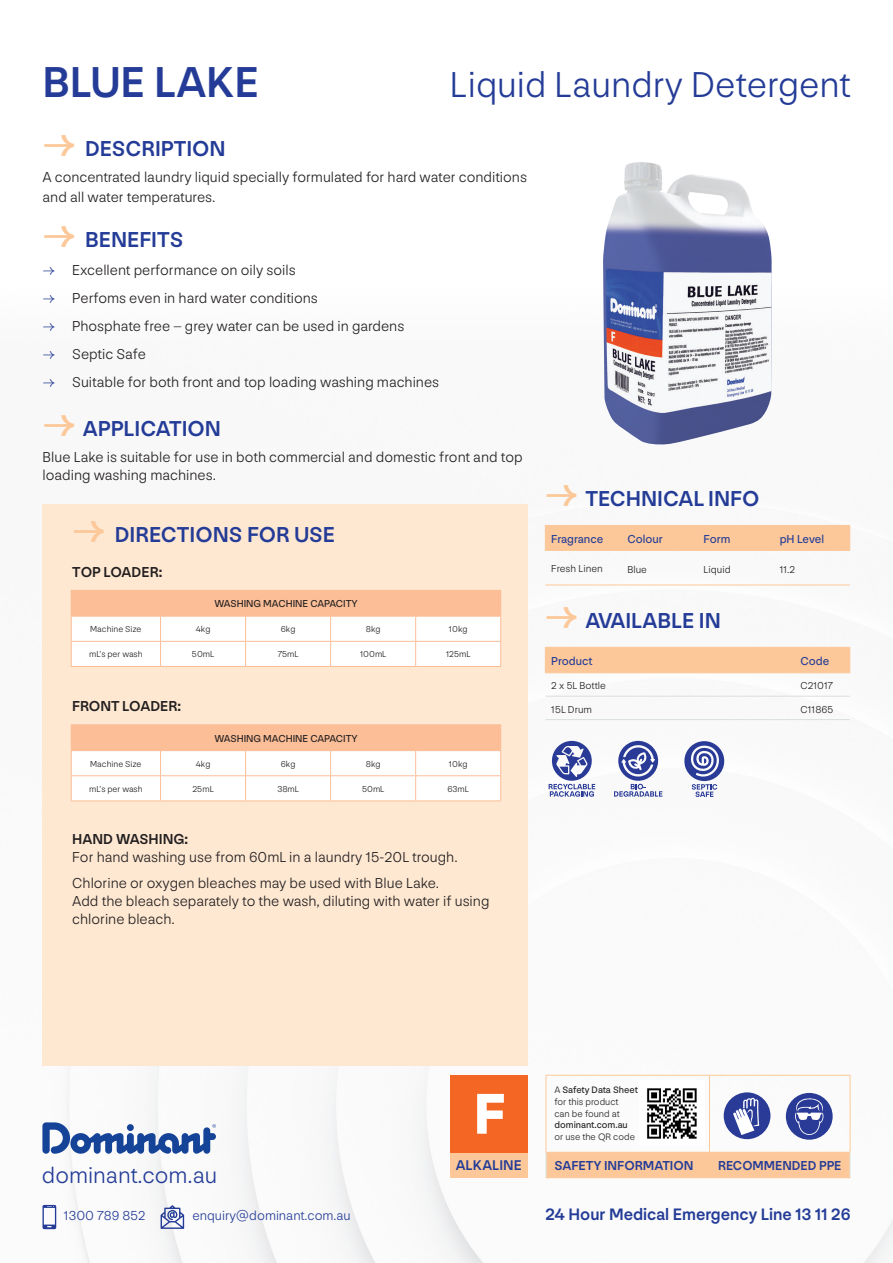
<style>
.page{position:relative;width:893px;height:1263px;background:#fff}
.page>*{position:absolute;margin:0;border:0;box-sizing:border-box;transform-origin:0 0}
.t1{font:900 59.85px "NN Nouvelle Grotesk";color:#fff}
.t2{font:500 45px "NN Nouvelle Grotesk";color:#243c97}
.t3{font:300 37.5px "NN Nouvelle Grotesk";color:#243c97}
.t4{font:300 23.55px "NN Nouvelle Grotesk";color:#243c97}
.t5{font:500 22.5px "NN Nouvelle Grotesk";color:#243c97}
.t6{font:500 17.25px "NN Nouvelle Grotesk";color:#243c97}
.t7{font:300 15px/18px "NN Nouvelle Grotesk";color:#231f20}
.t8{font:500 15px "NN Nouvelle Grotesk";color:#231f20}
.t9{font:500 14.7px "NN Nouvelle Grotesk";color:#243c97}
.t10{font:300 13.65px "NN Nouvelle Grotesk";color:#243c97}
.t11{font:500 13.5px "NN Nouvelle Grotesk";color:#243c97}
.t12{font:12px "NN Nouvelle Grotesk";color:#243c97}
.t13{font:300 10.5px "NN Nouvelle Grotesk";color:#231f20}
.t14{font:10.5px "NN Nouvelle Grotesk";color:#231f20}
.t15{font:300 9.75px/11.7px "NN Nouvelle Grotesk";color:#231f20}
.t16{font:300 9px "NN Nouvelle Grotesk";color:#231f20}
.s1{font-weight:700;font-size:37.5px;color:#fcc899}
.s2{color:#243c97}
.s3{font-weight:400}
</style>
<div class="page">
<img style="left:42px;top:504px;width:851px;height:759px">
<div style="left:43px;top:504px;width:484px;height:561px;background:#fee8d2"></div>
<svg style="left:43px;top:1205px;width:13px;height:24px"></svg>
<svg style="left:42px;top:1122px;width:174px;height:32px"></svg>
<div style="left:450px;top:1101px;width:77px;height:77px;background:#fcc899"></div>
<div style="left:450px;top:1075px;width:77px;height:77px;background:#f36624"></div>
<div style="left:786px;top:1093px;width:47px;height:47px;background:#293b97;border-radius:50%"></div>
<svg style="left:793px;top:1097px;width:32px;height:38px"></svg>
<hr style="left:709px;top:1075px;width:1px;height:77px;background:#fcc899">
<hr style="left:546px;top:1075px;width:163px;height:1px;background:#fcc899">
<hr style="left:546px;top:1075px;width:1px;height:77px;background:#fcc899">
<hr style="left:709px;top:1075px;width:141px;height:1px;background:#fcc899">
<hr style="left:850px;top:1075px;width:1px;height:77px;background:#fcc899">
<div style="left:546px;top:1152px;width:305px;height:26px;background:#fcc899"></div>
<img style="left:639px;top:1080px;width:66px;height:65px">
<div style="left:724px;top:1092px;width:46px;height:47px;background:#293b97;border-radius:50%"></div>
<svg style="left:733px;top:1098px;width:26px;height:37px"></svg>
<svg style="left:549px;top:741px;width:46px;height:56px"></svg>
<svg style="left:614px;top:741px;width:48px;height:56px"></svg>
<div style="left:545px;top:525px;width:305px;height:26px;background:#fcc899"></div>
<hr style="left:545px;top:585px;width:76px;height:1px;background:#fcc899">
<hr style="left:621px;top:585px;width:76px;height:1px;background:#fcc899">
<hr style="left:697px;top:585px;width:77px;height:1px;background:#fcc899">
<hr style="left:774px;top:585px;width:76px;height:1px;background:#fcc899">
<div style="left:545px;top:647px;width:305px;height:25px;background:#fcc899"></div>
<hr style="left:545px;top:672px;width:249px;height:1px;background:#fcc899">
<hr style="left:794px;top:672px;width:56px;height:1px;background:#fcc899">
<hr style="left:545px;top:696px;width:249px;height:1px;background:#d9dfe1">
<hr style="left:794px;top:696px;width:56px;height:1px;background:#d9dfe1">
<hr style="left:545px;top:719px;width:249px;height:1px;background:#d9dfe1">
<hr style="left:794px;top:719px;width:56px;height:1px;background:#d9dfe1">
<img style="left:603px;top:162px;width:169px;height:283px">
<svg style="left:71px;top:590px;width:430px;height:76px;background:#fde6d8"></svg>
<hr style="left:71px;top:666px;width:90px;height:1px;background:#fbbe97">
<hr style="left:161px;top:666px;width:85px;height:1px;background:#fbbe97">
<hr style="left:246px;top:666px;width:85px;height:1px;background:#fbbe97">
<hr style="left:331px;top:666px;width:85px;height:1px;background:#fbbe97">
<hr style="left:416px;top:666px;width:85px;height:1px;background:#fbbe97">
<hr style="left:71px;top:724px;width:90px;height:1px;background:#fbbe97">
<hr style="left:161px;top:724px;width:85px;height:1px;background:#fbbe97">
<hr style="left:246px;top:724px;width:85px;height:1px;background:#fbbe97">
<hr style="left:331px;top:724px;width:85px;height:1px;background:#fbbe97">
<hr style="left:416px;top:724px;width:85px;height:1px;background:#fbbe97">
<svg style="left:71px;top:725px;width:430px;height:75px;background:#fde6d8"></svg>
<hr style="left:71px;top:800px;width:90px;height:1px;background:#fbbe97">
<hr style="left:161px;top:800px;width:85px;height:1px;background:#fbbe97">
<hr style="left:246px;top:800px;width:85px;height:1px;background:#fbbe97">
<hr style="left:331px;top:800px;width:85px;height:1px;background:#fbbe97">
<hr style="left:416px;top:800px;width:85px;height:1px;background:#fbbe97">
<svg style="left:682px;top:741px;width:45px;height:56px"></svg>
<svg style="left:161px;top:1205px;width:23px;height:24px"></svg>
<p class="t2" style="left:43px;top:55px;width:218px">BLUE LAKE</p>
<p class="t3" style="left:450px;top:63px;width:402px">Liquid Laundry Detergent</p>
<p class="t5" style="left:43px;top:135px;width:185px"><span class="s1">→</span> DESCRIPTION</p>
<p class="t7" style="left:43px;top:168px;width:486px;line-height:19.5px">A concentrated laundry liquid specially formulated for hard water conditions and all water temperatures.</p>
<p class="t5" style="left:43px;top:226px;width:142px"><span class="s1">→</span> BENEFITS</p>
<p class="t7" style="left:43px;top:261px;width:255px"><span class="s2">→</span> Excellent performance on oily soils</p>
<p class="t7" style="left:43px;top:289px;width:277px"><span class="s2">→</span> Perfoms even in hard water conditions</p>
<p class="t7" style="left:43px;top:317px;width:363px"><span class="s2">→</span> Phosphate free – grey water can be used in gardens</p>
<p class="t7" style="left:43px;top:345px;width:105px"><span class="s2">→</span> Septic Safe</p>
<p class="t7" style="left:43px;top:373px;width:398px"><span class="s2">→</span> Suitable for both front and top loading washing machines</p>
<p class="t5" style="left:43px;top:415px;width:180px"><span class="s1">→</span> APPLICATION</p>
<p class="t7" style="left:43px;top:448px;width:482px">Blue Lake is suitable for use in both commercial and domestic front and top loading washing machines.</p>
<p class="t5" style="left:72px;top:522px;width:264px"><span class="s1">→</span> DIRECTIONS FOR USE</p>
<p class="t8" style="left:72px;top:564px;width:92px">TOP LOADER:</p>
<p class="t5" style="left:545px;top:485px;width:216px"><span class="s1">→</span> TECHNICAL INFO</p>
<p class="t12" style="left:551px;top:532px;width:53px">Fragrance</p>
<p class="t12" style="left:627px;top:532px;width:37px">Colour</p>
<p class="t12" style="left:703px;top:532px;width:28px">Form</p>
<p class="t12" style="left:780px;top:532px;width:46px">pH Level</p>
<p class="t13" style="left:551px;top:562px;width:53px">Fresh Linen</p>
<p class="t13" style="left:627px;top:563px;width:21px">Blue</p>
<p class="t13" style="left:703px;top:563px;width:29px">Liquid</p>
<p class="t13" style="left:780px;top:563px;width:17px">11.2</p>
<p class="t5" style="left:545px;top:607px;width:177px"><span class="s1">→</span> AVAILABLE IN</p>
<p class="t12" style="left:551px;top:654px;width:43px">Product</p>
<p class="t12" style="left:800px;top:654px;width:30px">Code</p>
<p class="t13" style="left:551px;top:680px;width:56px">2 x 5L Bottle</p>
<p class="t13" style="left:800px;top:680px;width:34px">C21017</p>
<p class="t13" style="left:551px;top:703px;width:42px">15L Drum</p>
<p class="t13" style="left:800px;top:703px;width:34px">C11865</p>
<p class="t14" style="left:214px;top:598px;width:145px">WASHING MACHINE CAPACITY</p>
<p class="t16" style="left:90px;top:624px;width:53px">Machine Size</p>
<p class="t16" style="left:196px;top:624px;width:16px">4kg</p>
<p class="t16" style="left:281px;top:624px;width:16px">6kg</p>
<p class="t16" style="left:366px;top:624px;width:16px">8kg</p>
<p class="t16" style="left:449px;top:624px;width:20px">10kg</p>
<p class="t16" style="left:89px;top:649px;width:55px">mL’s per wash</p>
<p class="t16" style="left:192px;top:649px;width:24px">50mL</p>
<p class="t16" style="left:278px;top:649px;width:23px">75mL</p>
<p class="t16" style="left:360px;top:649px;width:28px">100mL</p>
<p class="t16" style="left:446px;top:649px;width:26px">125mL</p>
<p class="t8" style="left:72px;top:697px;width:110px">FRONT LOADER:</p>
<p class="t14" style="left:214px;top:732px;width:145px">WASHING MACHINE CAPACITY</p>
<p class="t16" style="left:90px;top:758px;width:53px">Machine Size</p>
<p class="t16" style="left:196px;top:758px;width:16px">4kg</p>
<p class="t16" style="left:281px;top:758px;width:16px">6kg</p>
<p class="t16" style="left:366px;top:758px;width:16px">8kg</p>
<p class="t16" style="left:449px;top:758px;width:20px">10kg</p>
<p class="t16" style="left:89px;top:784px;width:55px">mL’s per wash</p>
<p class="t16" style="left:192px;top:784px;width:23px">25mL</p>
<p class="t16" style="left:277px;top:784px;width:23px">38mL</p>
<p class="t16" style="left:362px;top:784px;width:24px">50mL</p>
<p class="t16" style="left:447px;top:784px;width:23px">63mL</p>
<p class="t8" style="left:72px;top:830px;width:117px">HAND WASHING:</p>
<p class="t7" style="left:72px;top:848px;width:387px">For hand washing use from 60mL in a laundry 15-20L trough.</p>
<p class="t7" style="left:72px;top:874px;width:419px">Chlorine or oxygen bleaches may be used with Blue Lake.<br>Add the bleach separately to the wash, diluting with water if using chlorine bleach.</p>
<p class="t15" style="left:554px;top:1084px;width:85px">A <span class="s3">Safety Data Sheet </span>for this product<br>can be found at <span class="s3">dominant.com.au </span>or use the QR code</p>
<p class="t11" style="left:554px;top:1157px;width:141px">SAFETY INFORMATION</p>
<p class="t11" style="left:718px;top:1157px;width:125px">RECOMMENDED PPE</p>
<p class="t1" style="left:474px;top:1077px;width:33px">F</p>
<p class="t9" style="left:456px;top:1156px;width:67px">ALKALINE</p>
<p class="t4" style="left:42px;top:1162px;width:177px">dominant.com.au</p>
<p class="t10" style="left:64px;top:1208px;width:83px">1300 789 852</p>
<p class="t10" style="left:192px;top:1208px;width:160px">enquiry@dominant.com.au</p>
<p class="t6" style="left:545px;top:1204px;width:306px">24 Hour Medical Emergency Line 13 11 26</p>
</div>
